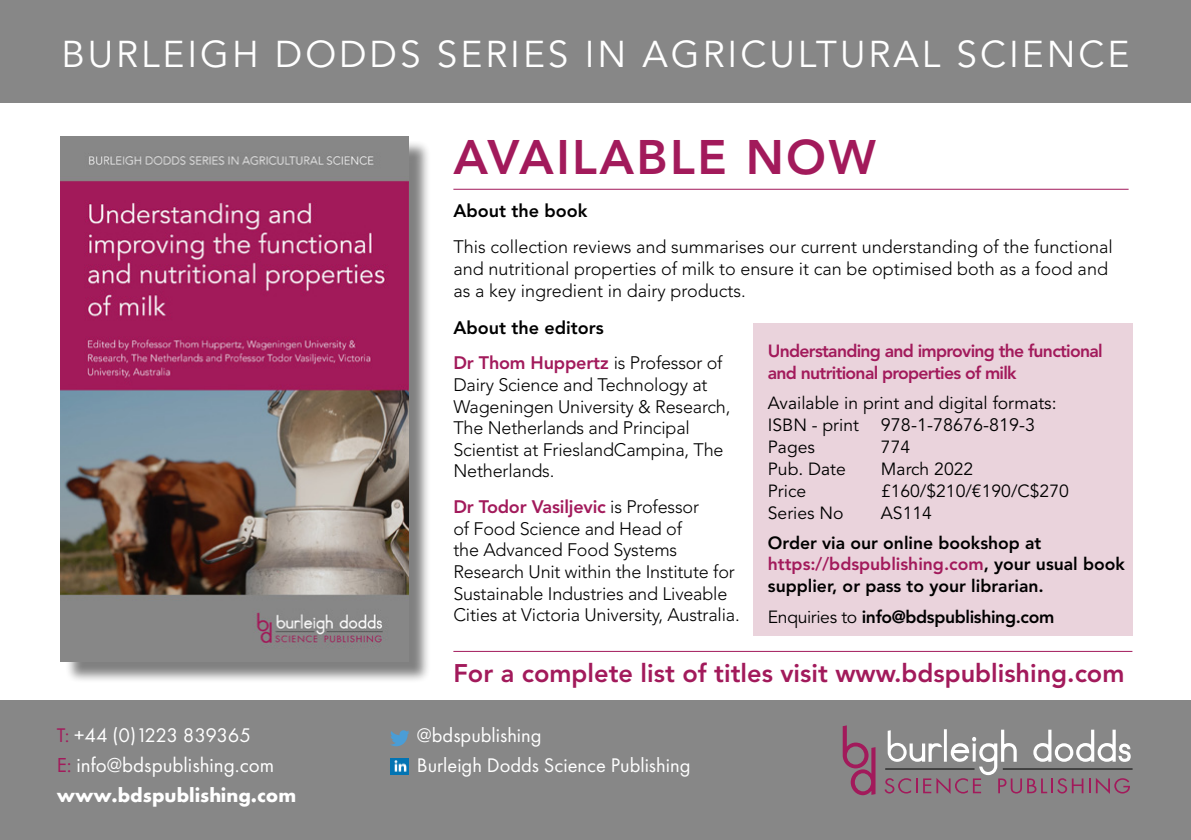
<style>
.page{position:relative;width:1191px;height:840px;background:#fff}
.page>*{position:absolute;margin:0;border:0;box-sizing:border-box;transform-origin:0 0}
.t1{font:800 48px "Avenir LT Std";letter-spacing:.05em;color:#a21a5b}
.t2{font:37px "Avenir LT Std";letter-spacing:.08em;color:#fff}
.t3{font:800 25.4px "Avenir LT Std";color:#a21a5b}
.t4{font:21px "Futura PT";color:#fff}
.t5{font:20.4px "Futura PT";color:#fff}
.t6{font:700 20.4px "Futura PT";color:#fff}
.t7{font:20.4px "Futura PT";letter-spacing:-.025em;color:#fff}
.t8{font:300 18px/21.6px "Avenir LT Std";letter-spacing:-.01em;color:#000}
.t9{font:800 18px/35.8px "Avenir LT Std";color:#000}
.t10{font:18px "Avenir LT Std";color:#000}
.t11{font:17.6px "Avenir LT Std";color:#000}
.t12{font:800 17.6px/21.6px "Avenir LT Std";color:#000}
.t13{font:800 17.6px/22px "Avenir LT Std";letter-spacing:-.04em;color:#a21a5b}
.t14{font:800 17.6px "Avenir LT Std";letter-spacing:-.02em;color:#000}
.s1{color:#a21a5b}
.s2{font-weight:300}
.s3{font-weight:800;color:#a21a5b}
.s4{font-size:17.6px}
.s5{font-size:18px}
.s6{font-weight:400}
</style>
<div class="page">
<div style="left:753px;top:323px;width:379px;height:312px;background:#ead3dc"></div>
<div style="left:64px;top:140px;width:367px;height:543px;background:#000;opacity:.5"></div>
<img style="left:61px;top:136px;width:348px;height:525px">
<hr style="left:453px;top:189px;width:675px;height:1px;background:#a21a5b">
<hr style="left:453px;top:650px;width:679px;height:1px;background:#a21a5b">
<div style="left:0;top:700px;width:1191px;height:139px;background:#878787"></div>
<svg style="left:390px;top:730px;width:19px;height:15px"></svg>
<svg style="left:842px;top:725px;width:33px;height:69px"></svg>
<hr style="left:1002px;top:768px;width:130px;height:1px;background:#000">
<svg style="left:884px;top:729px;width:247px;height:64px"></svg>
<div style="left:0;top:0;width:1191px;height:103px;background:#878787"></div>
<img style="left:390px;top:758px;width:19px;height:15px">
<h2 class="t2" style="left:61px;top:32px;width:1069px">BURLEIGH DODDS SERIES IN AGRICULTURAL SCIENCE</h2>
<h1 class="t1" style="left:453px;top:128px;width:424px">AVAILABLE NOW</h1>
<p class="t9" style="left:453px;top:193px;width:135px">About the book</p>
<p class="t8" style="left:453px;top:236px;width:661px">This collection reviews and summarises our current understanding of the functional and nutritional properties of milk to ensure it can be optimised both as a food and as a key ingredient in dairy products.</p>
<p class="t9" style="left:453px;top:309px;width:271px">About the editors<br><span class="s1">Dr Thom Huppertz</span> <span class="s2">is Professor of</span></p>
<p class="t8" style="left:453px;top:374px;width:278px">Dairy Science and Technology at<br>Wageningen University &amp; Research,<br>The Netherlands and Principal<br>Scientist at FrieslandCampina, The<br>Netherlands.</p>
<p class="t8" style="left:453px;top:496px;width:288px"><span class="s3">Dr Todor Vasiljevic</span> is Professor<br>of Food Science and Head of<br>the Advanced Food Systems Research Unit within the Institute for Sustainable Industries and Liveable Cities at Victoria University, Australia.</p>
<p class="t13" style="left:768px;top:339px;width:336px">Understanding and improving the functional and nutritional properties of milk</p>
<p class="t11" style="left:768px;top:393px;width:290px">Available in print and digital formats:</p>
<p class="t10" style="left:768px;top:414px;width:269px"><span class="s4">ISBN - print</span> 978-1-78676-819-3</p>
<p class="t11" style="left:768px;top:437px;width:49px">Pages</p>
<p class="t11" style="left:881px;top:437px;width:31px">774</p>
<p class="t11" style="left:768px;top:459px;width:79px">Pub. Date</p>
<p class="t11" style="left:881px;top:459px;width:94px">March 2022</p>
<p class="t11" style="left:768px;top:481px;width:40px">Price</p>
<p class="t11" style="left:881px;top:481px;width:189px">£160/$210/€190/C$270</p>
<p class="t11" style="left:768px;top:503px;width:77px">Series No</p>
<p class="t11" style="left:881px;top:503px;width:53px">AS114</p>
<p class="t12" style="left:768px;top:532px;width:358px">Order via our online bookshop at <span class="s1">https://bdspublishing.com</span>, your usual book supplier, or pass to your librarian<span class="s5">.</span></p>
<p class="t14" style="left:768px;top:606px;width:288px"><span class="s6">Enquiries to</span> info@bdspublishing.com</p>
<h3 class="t3" style="left:453px;top:657px;width:672px">For a complete list of titles visit www.bdspublishing.com</h3>
<p class="t7" style="left:57px;top:722px;width:196px"><span class="s1">T:</span> +44 (0)1223 839365</p>
<p class="t5" style="left:417px;top:722px;width:126px">@bdspublishing</p>
<p class="t4" style="left:57px;top:752px;width:219px"><span class="s1">E:</span> info@bdspublishing.com</p>
<p class="t5" style="left:417px;top:752px;width:275px">Burleigh Dodds Science Publishing</p>
<p class="t6" style="left:57px;top:781px;width:241px">www.bdspublishing.com</p>
</div>
